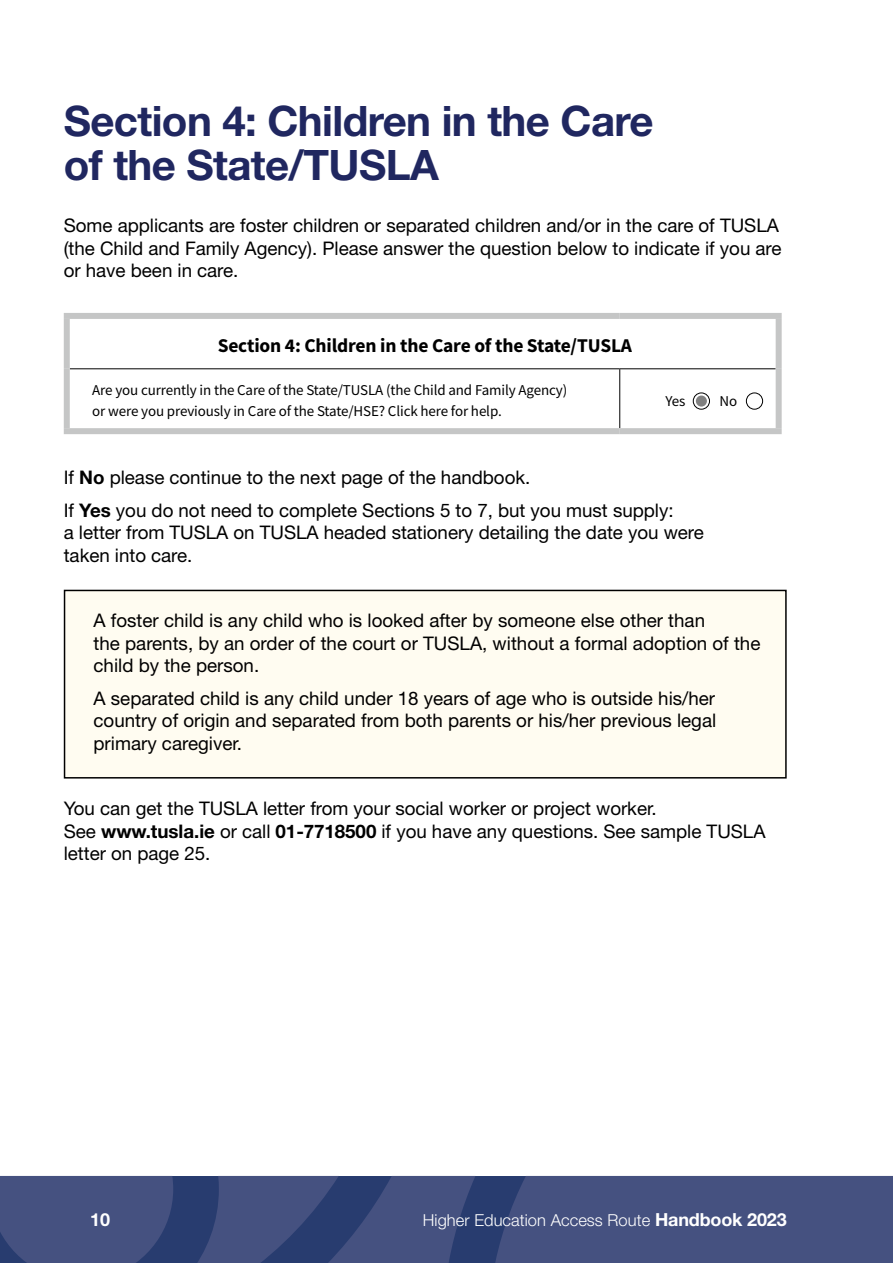
<style>
.page{position:relative;width:893px;height:1263px;background:#fff}
.page>*{position:absolute;margin:0;border:0;box-sizing:border-box;transform-origin:0 0}
.t1{font:700 42px/43.5px "Helvetica Neue LT Std";letter-spacing:-.015em;color:#202760}
.t2{font:700 19.5px "Source Sans Pro";letter-spacing:-.01em;color:#000}
.t3{font:18.75px/22.5px "Helvetica Neue LT Std";color:#000}
.t4{font:700 18px "Helvetica Neue LT Std";color:#fff}
.t5{font:300 16.5px "Helvetica Neue LT Std";letter-spacing:.005em;color:#fff}
.t6{font:15px/21px "Source Sans Pro";letter-spacing:-.01em;color:#000}
.s1{font-weight:700}
.s2{font-weight:700;font-size:18px}
</style>
<div class="page">
<svg style="left:0;top:1176px;width:893px;height:87px;background:#3f4d7c"></svg>
<div style="left:65px;top:590px;width:721px;height:188px;background:#fffcf1"></div>
<div style="left:64px;top:590px;width:723px;height:188px;border:2px solid #000"></div>
<svg style="left:70px;top:319px;width:706px;height:109px"></svg>
<hr style="left:70px;top:368px;width:550px;height:1px;background:#000">
<hr style="left:620px;top:368px;width:156px;height:1px;background:#000">
<hr style="left:619px;top:369px;width:1px;height:59px;background:#000">
<div style="left:64px;top:313px;width:556px;height:6px;background:#c5c6c6"></div>
<div style="left:64px;top:319px;width:6px;height:50px;background:#c5c6c6"></div>
<div style="left:620px;top:313px;width:162px;height:6px;background:#c5c6c6"></div>
<div style="left:776px;top:319px;width:6px;height:50px;background:#c5c6c6"></div>
<div style="left:64px;top:369px;width:6px;height:59px;background:#c5c6c6"></div>
<div style="left:776px;top:369px;width:6px;height:59px;background:#c5c6c6"></div>
<div style="left:64px;top:428px;width:556px;height:6px;background:#c5c6c6"></div>
<div style="left:620px;top:428px;width:162px;height:6px;background:#c5c6c6"></div>
<div style="left:746px;top:393px;width:17px;height:17px;border:1px solid #000;border-radius:50%"></div>
<div style="left:693px;top:393px;width:17px;height:17px;border:1px solid #000;border-radius:50%"></div>
<div style="left:696px;top:395px;width:11px;height:12px;background:#808080;border-radius:50%"></div>
<h1 class="t1" style="left:64px;top:99px;width:591px">Section 4: Children in the Care of the State/TUSLA</h1>
<p class="t3" style="left:64px;top:214px;width:719px">Some applicants are foster children or separated children and/or in the care of TUSLA (the Child and Family Agency). Please answer the question below to indicate if you are or have been in care.</p>
<p class="t2" style="left:218px;top:332px;width:416px">Section 4: Children in the Care of the State/TUSLA</p>
<p class="t6" style="left:92px;top:380px;width:476px">Are you currently in the Care of the State/TUSLA (the Child and Family Agency) or were you previously in Care of the State/HSE? Click here for help.</p>
<p class="t6" style="left:665px;top:390px;width:21px">Yes</p>
<p class="t6" style="left:720px;top:390px;width:19px">No</p>
<p class="t3" style="left:64px;top:461px;width:611px;line-height:32.7px">If <span class="s1">No</span> please continue to the next page of the handbook.<br>If <span class="s1">Yes</span> you do not need to complete Sections 5 to 7, but you must supply:</p>
<p class="t3" style="left:64px;top:521px;width:642px">a letter from TUSLA on TUSLA headed stationery detailing the date you were taken into care.</p>
<p class="t3" style="left:94px;top:609px;width:668px">A foster child is any child who is looked after by someone else other than<br>the parents, by an order of the court or TUSLA, without a formal adoption of the child by the person.</p>
<p class="t3" style="left:94px;top:686px;width:624px;text-align:justify">A separated child is any child under 18 years of age who is outside his/her country of origin and separated from both parents or his/her previous legal primary caregiver.</p>
<p class="t3" style="left:64px;top:797px;width:703px">You can get the TUSLA letter from your social worker or project worker.<br>See <span class="s1">www.tusla.ie</span> or call <span class="s1">01-7718500</span> if you have any questions. See sample TUSLA letter on page 25.</p>
<p class="t4" style="left:90px;top:1208px;width:22px">10</p>
<p class="t5" style="left:423px;top:1210px;width:365px">Higher Education Access Route <span class="s2">Handbook 2023</span></p>
</div>
